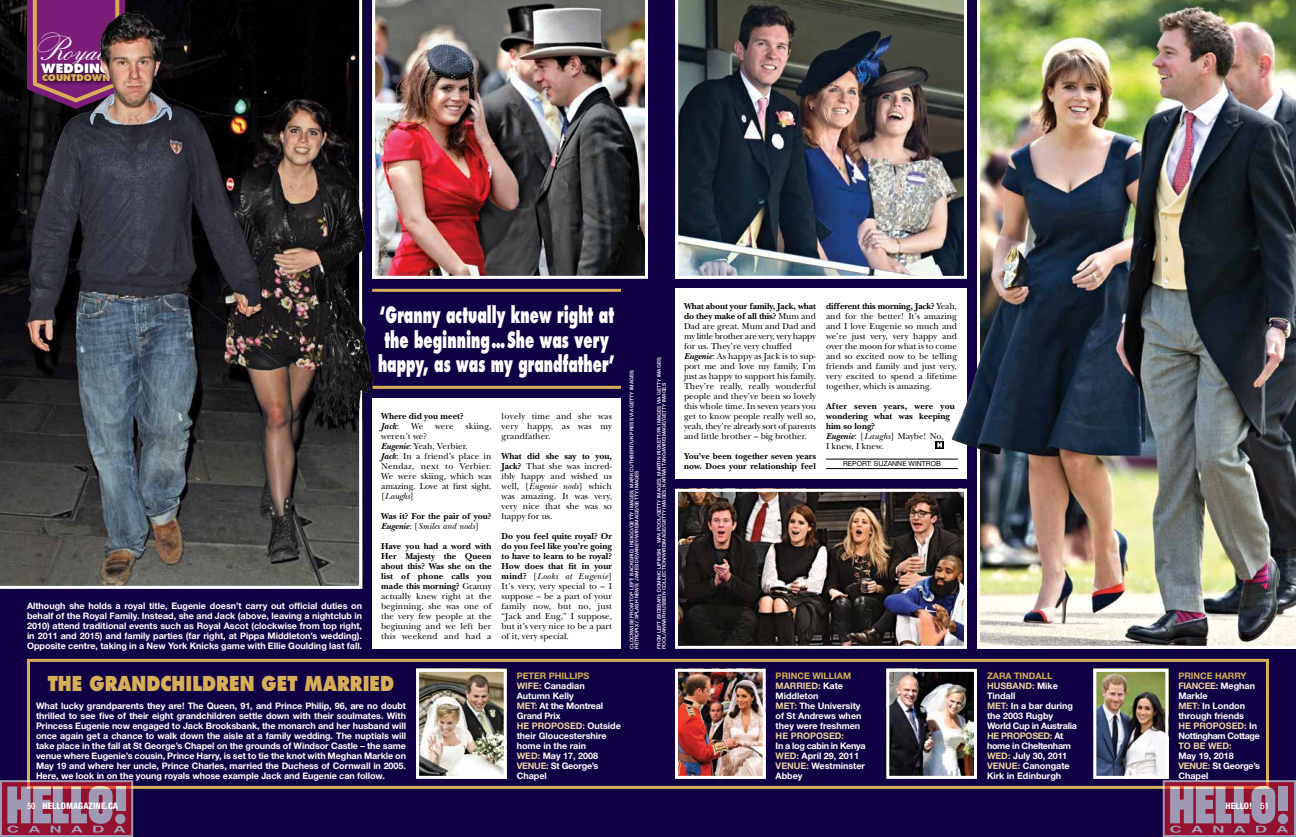
<style>
.page{position:relative;width:1296px;height:837px;background:#110043}
.page>*{position:absolute;margin:0;border:0;box-sizing:border-box;transform-origin:0 0}
.t1{font:32.2px "Citadel Script Std";color:#fff}
.t2{font:800 22px/24.5px "Futura";color:#fff;scale:.6 1}
.t3{font:800 20px "Futura";color:#d8af58;scale:.85 1}
.t4{font:800 12.4px "Futura";color:#fff}
.t5{font:700 9px/10px "Helvetica Neue LT Std";color:#fff}
.t6{font:9px/10px "New Baskerville";color:#000;text-align:justify}
.t7{font:700 9px/10px "New Baskerville";color:#000}
.t8{font:800 condensed 9px "Helvetica Neue LT Std";letter-spacing:.01em;color:#fff}
.t9{font:700 9px "Helvetica Neue LT Std";color:#ebd2a2}
.t10{font:800 8.9px "Futura";color:#d8af58}
.t11{font:7px "Helvetica Neue LT Std";color:#000}
.t12{font:500 5px/5px "Helvetica Neue LT Std";color:#fff}
.s1{font-style:italic}
.s2{font-weight:400}
.s3{font-weight:700;font-style:italic}
.s4{font-weight:400;font-style:italic}
.s5{font-weight:700}
.s6{font-weight:500}
.s7{color:#d8af58}
.s8{color:#ebd2a2}
</style>
<div class="page">
<svg style="left:0;top:528px;width:362px;height:61px;background:#62615c"></svg>
<div style="left:27px;top:659px;width:1242px;height:130px;border:3px solid #d8af58"></div>
<img style="left:679px;top:673px;width:83px;height:102px">
<div style="left:675px;top:669px;width:91px;height:110px;border:3px solid #fff"></div>
<img style="left:890px;top:673px;width:83px;height:102px">
<div style="left:886px;top:669px;width:91px;height:110px;border:3px solid #fff"></div>
<img style="left:420px;top:673px;width:83px;height:102px">
<div style="left:416px;top:669px;width:91px;height:110px;border:3px solid #fff"></div>
<img style="left:1097px;top:673px;width:67px;height:102px">
<div style="left:1093px;top:669px;width:75px;height:110px;border:3px solid #fff"></div>
<img style="left:675px;top:0;width:292px;height:279px">
<img style="left:679px;top:493px;width:284px;height:152px">
<div style="left:675px;top:489px;width:292px;height:160px;border:3px solid #fff"></div>
<img style="left:414px;top:0;width:234px;height:279px">
<div style="left:372px;top:399px;width:249px;height:250px;background:#fff"></div>
<div style="left:675px;top:289px;width:292px;height:190px;background:#fff"></div>
<svg style="left:935px;top:441px;width:9px;height:8px"></svg>
<svg style="left:937px;top:442px;width:5px;height:5px"></svg>
<hr style="left:372px;top:289px;width:249px;height:3px;background:#d8af58">
<hr style="left:372px;top:386px;width:249px;height:3px;background:#d8af58">
<img style="left:977px;top:0;width:319px;height:649px">
<hr style="left:826px;top:459px;width:132px;height:1px;background:#000">
<hr style="left:826px;top:468px;width:132px;height:1px;background:#000">
<img style="left:0;top:0;width:414px;height:528px">
<img style="left:952px;top:362px;width:46px;height:93px">
<svg style="left:0;top:780px;width:133px;height:57px;background:#9d5f79"></svg>
<svg style="left:1163px;top:780px;width:133px;height:57px;background:#9d5f79"></svg>
<h1 class="t1" style="left:38px;top:29px;width:70px">Royal</h1>
<h3 class="t4" style="left:41px;top:61px;width:71px">WEDDING</h3>
<p class="t10" style="left:42px;top:72px;width:70px">COUNTDOWN</p>
<p class="t5" style="left:27px;top:600px;width:337px;text-align:justify">Although she holds a royal title, Eugenie doesn’t carry out official duties on behalf of the Royal Family. Instead, she and Jack (above, leaving a nightclub in 2010) attend traditional events such as Royal Ascot (clockwise from top right, in 2011 and 2015) and family parties (far right, at Pippa Middleton’s wedding).<br>Opposite centre, taking in a New York Knicks game with Ellie Goulding last fall.</p>
<h2 class="t2" style="left:378px;top:303px;width:397px">‘Granny actually knew right at the beginning… She was very happy, as was my grandfather’</h2>
<p class="t7" style="left:381px;top:411px;width:84px">Where did you meet?<br><span class="s1">Jack</span><span class="s2">:</span></p>
<p class="t6" style="left:411px;top:421px;width:14px">We</p>
<p class="t6" style="left:435px;top:421px;width:20px">were</p>
<p class="t6" style="left:466px;top:421px;width:27px">skiing,</p>
<p class="t6" style="left:381px;top:431px;width:112px;text-align:left">weren’t we?<br><span class="s3">Eugenie</span>: Yeah, Verbier.<br><span class="s3">Jack</span>: In a friend’s place in<br>Nendaz, next to Verbier.<br>We were skiing, which was amazing. Love at first sight. [<span class="s1">Laughs</span>]</p>
<p class="t7" style="left:381px;top:511px;width:112px">Was it? For the pair of you?<br><span class="s1">Eugenie</span><span class="s2">: [</span><span class="s4">Smiles and nods</span><span class="s2">]</span></p>
<p class="t6" style="left:381px;top:541px;width:112px"><span class="s5">Have you had a word with Her Majesty the Queen about this? Was she on the list of phone calls you made this morning?</span> Granny actually knew right at the beginning, she was one of the very few people at the beginning and we left her this weekend and had a</p>
<p class="t6" style="left:502px;top:411px;width:112px">lovely time and she was very happy, as was my grandfather.</p>
<p class="t6" style="left:502px;top:451px;width:112px"><span class="s5">What did she say to you, Jack?</span> That she was incred&shy;ibly happy and wished us well, [<span class="s1">Eugenie nods</span>] which was amazing. It was very, very nice that she was so happy for us.</p>
<p class="t6" style="left:502px;top:531px;width:112px"><span class="s5">Do you feel quite royal? Or do you feel like you’re going to have to learn to be royal?<br>How does that fit in your mind?</span> [<span class="s1">Looks at Eugenie</span>] It’s very, very special to – I suppose – be a part of your family now, but no, just “Jack and Eug,” I suppose, but it’s very nice to be a part of it, very special.</p>
<p class="t12" style="left:629px;top:649px;width:281px;rotate:-90deg">CLOCKWISE FROM TOP LEFT: BACKGRID; INDIGO/GETTY IMAGES; MARK CUTHBERT/UK PRESS VIA GETTY IMAGES;<br>RETROPIX / SPLASH NEWS; JAMES DEVANEY/WIREIMAGE/GETTY IMAGES</p>
<p class="t12" style="left:657px;top:649px;width:294px;rotate:-90deg">FROM LEFT (SIDEBAR): DOMINIC LIPINSKI - WPA POOL/GETTY IMAGES; MARTIN RICKETT/PA IMAGES VIA GETTY IMAGES;<br>POOL/ANWAR HUSSEIN COLLECTION/WIREIMAGE/GETTY IMAGES; KARWAI TANG/WIREIMAGE/GETTY IMAGES</p>
<p class="t6" style="left:684px;top:301px;width:134px;text-align:left"><span class="s5">What about your family, Jack, what do they make of all this?</span> Mum and Dad are great. Mum and Dad and my little brother are very, very happy for us. They’re very chuffed <span class="s3">Eugenie</span>: As happy as Jack is to sup&shy;port me and love my family, I’m just as happy to support his family.<br>They’re really, really wonderful people and they’ve been so lovely this whole time. In seven years you get to know people really well so, yeah, they’re already sort of parents and little brother – big brother.</p>
<p class="t7" style="left:684px;top:451px;width:134px">You’ve been together seven years now. Does your relationship feel</p>
<p class="t6" style="left:826px;top:301px;width:133px"><span class="s5">different this morning, Jack?</span> Yeah, and for the better! It’s amazing and I love Eugenie so much and we’re just very, very happy and over the moon for what is to come and so excited now to be telling friends and family and just very, very excited to spend a lifetime together, which is amazing.</p>
<p class="t7" style="left:826px;top:401px;width:130px">After seven years, were you wondering what was keeping him so long?<br><span class="s1">Eugenie</span><span class="s2">: [</span><span class="s4">Laughs</span><span class="s2">] Maybe! No,<br>I knew, I knew.</span></p>
<p class="t11" style="left:843px;top:460px;width:99px">REPORT: SUZANNE WINTROB</p>
<h3 class="t3" style="left:48px;top:671px;width:409px">THE GRANDCHILDREN GET MARRIED</h3>
<p class="t5" style="left:36px;top:700px;width:372px;text-align:justify">What lucky grandparents they are! The Queen, 91, and Prince Philip, 96, are no doubt thrilled to see five of their eight grandchildren settle down with their soulmates. With Princess Eugenie now engaged to Jack Brooksbank, the monarch and her husband will once again get a chance to walk down the aisle at a family wedding. The nuptials will take place in the fall at St George’s Chapel on the grounds of Windsor Castle – the same venue where Eugenie’s cousin, Prince Harry, is set to tie the knot with Meghan Markle on May 19 and where her uncle, Prince Charles, married the Duchess of Cornwall in 2005.<br>Here, we look in on the young royals whose example Jack and Eugenie can follow.</p>
<p class="t8" style="left:27px;top:800px;width:93px"><span class="s6">50</span> HELLOMAGAZINE.CA</p>
<p class="t5" style="left:517px;top:670px;width:106px"><span class="s7">PETER PHILLIPS<br></span><span class="s8">WIFE:</span> Canadian<br>Autumn Kelly<br><span class="s8">MET:</span> At the Montreal<br>Grand Prix<br><span class="s8">HE PROPOSED:</span> Outside their Gloucestershire home in the rain<br><span class="s8">WED:</span> May 17, 2008<br><span class="s8">VENUE:</span> St George’s<br>Chapel</p>
<p class="t5" style="left:1178px;top:670px;width:83px"><span class="s7">PRINCE HARRY<br></span><span class="s8">FIANCEE:</span> Meghan<br>Markle<br><span class="s8">MET:</span> In London through friends<br><span class="s8">HE PROPOSED:</span> In<br>Nottingham Cottage</p>
<p class="t5" style="left:776px;top:670px;width:87px"><span class="s7">PRINCE WILLIAM<br></span><span class="s8">MARRIED:</span> Kate<br>Middleton<br><span class="s8">MET:</span> The University of St Andrews when they were freshmen</p>
<p class="t9" style="left:776px;top:730px;width:70px">HE PROPOSED:</p>
<p class="t5" style="left:776px;top:740px;width:92px">In a log cabin in Kenya<br><span class="s8">WED:</span> April 29, 2011<br><span class="s8">VENUE:</span> Westminster<br>Abbey</p>
<p class="t5" style="left:987px;top:670px;width:91px"><span class="s7">ZARA TINDALL<br></span><span class="s8">HUSBAND:</span> Mike<br>Tindall<br><span class="s8">MET:</span> In a bar during the 2003 Rugby<br>World Cup in Australia<br><span class="s8">HE PROPOSED:</span> At home in Cheltenham<br><span class="s8">WED:</span> July 30, 2011<br><span class="s8">VENUE:</span> Canongate<br>Kirk in Edinburgh</p>
<p class="t9" style="left:1178px;top:740px;width:55px">TO BE WED:</p>
<p class="t5" style="left:1178px;top:750px;width:83px">May 19, 2018<br><span class="s8">VENUE:</span> St George’s<br>Chapel</p>
<p class="t8" style="left:1226px;top:800px;width:45px">HELLO! <span class="s6">51</span></p>
</div>
